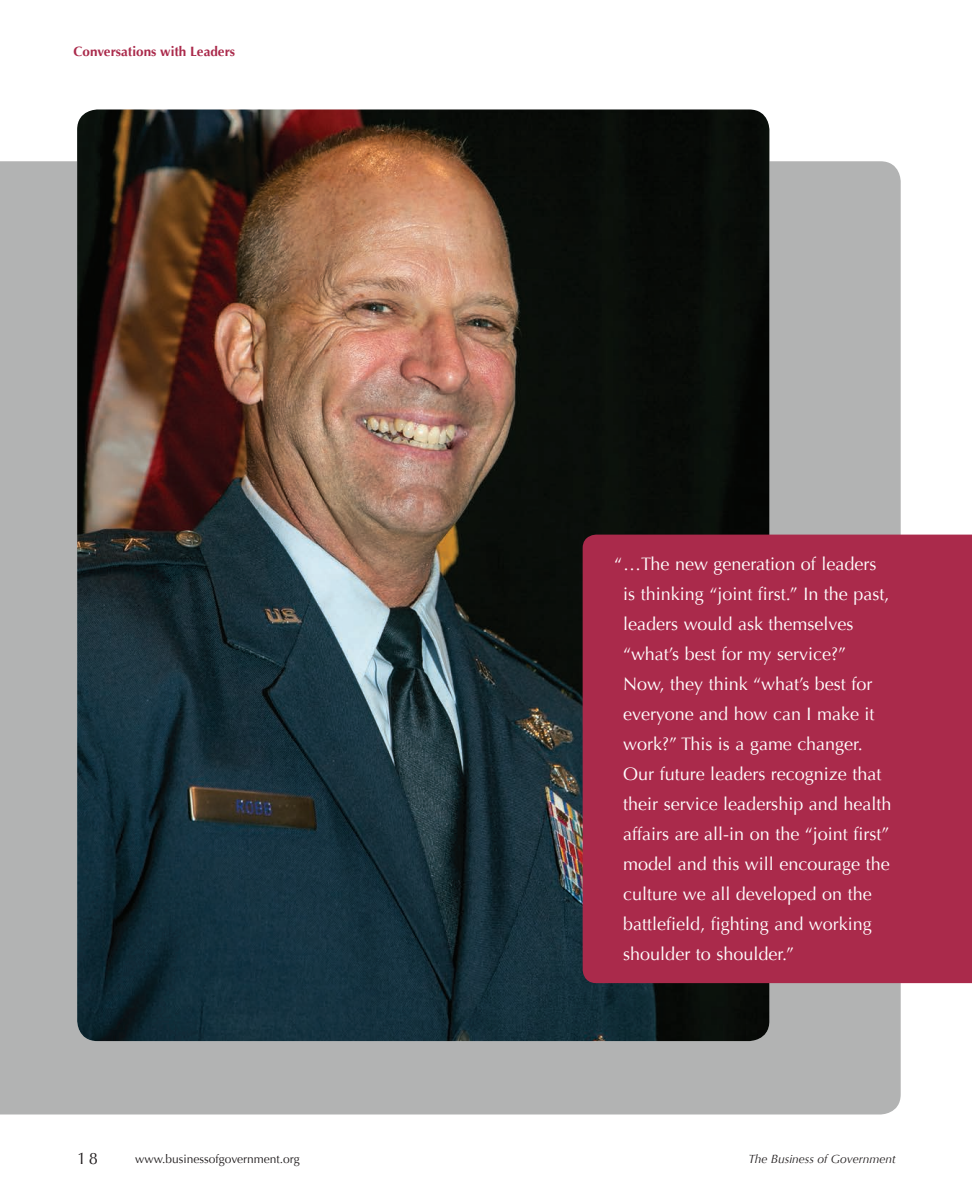
<style>
.page{position:relative;width:972px;height:1188px;background:#fff}
.page>*{position:absolute;margin:0;border:0;box-sizing:border-box;transform-origin:0 0}
.Pull_Quote{font:18px/30px "Optima";color:#fff}
.t1{font:16.5px "Optima";color:#231f20}
.t2{font:700 13.5px "Optima";color:#aa2a4b}
.t3{font:12px "Optima";color:#231f20}
.t4{font:italic 12px "Optima";color:#231f20}
</style>
<div class="page">
<div style="left:0;top:161px;width:901px;height:953px;background:#b2b3b3"></div>
<img style="left:77px;top:110px;width:692px;height:931px">
<div style="left:583px;top:535px;width:389px;height:448px;background:#aa2a4b"></div>
<p class="t2" style="left:74px;top:44px;width:163px">Conversations with Leaders</p>
<p class="Pull_Quote" style="left:623px;top:549px;width:270px;text-indent:-9px">“…The new generation of leaders is thinking “joint first.” In the past, leaders would ask themselves “what’s best for my service?”<br>Now, they think “what’s best for everyone and how can I make it work?” This is a game changer.<br>Our future leaders recognize that their service leadership and health affairs are all-in on the “joint first” model and this will encourage the culture we all developed on the battlefield, fighting and working shoulder to shoulder.”</p>
<p class="t1" style="left:77px;top:1149px;width:22px">18</p>
<p class="t3" style="left:135px;top:1152px;width:166px">www.businessofgovernment.org</p>
<p class="t4" style="left:749px;top:1152px;width:149px">The Business of Government</p>
</div>
